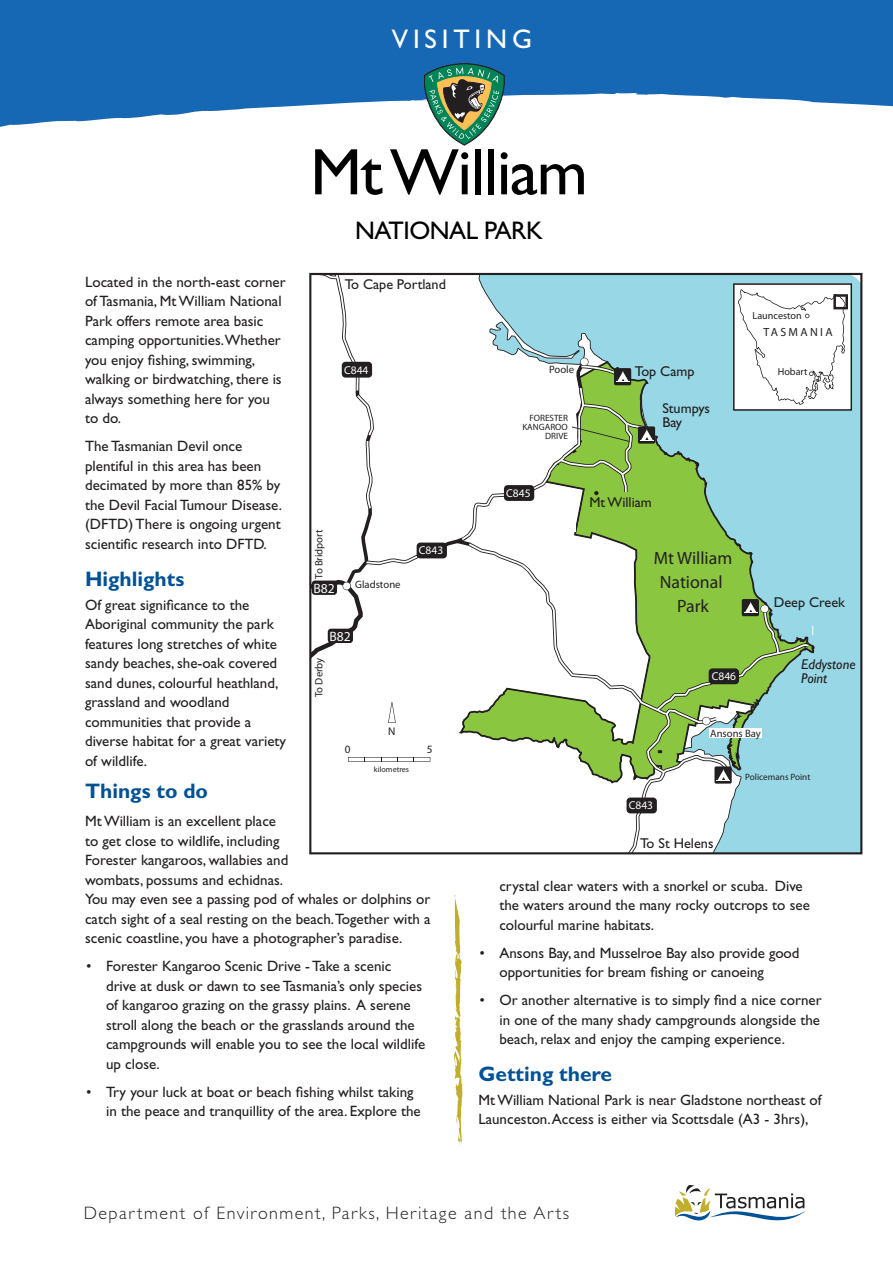
<style>
.page{position:relative;width:893px;height:1263px;background:#fff}
.page>*{position:absolute;margin:0;border:0;box-sizing:border-box;transform-origin:0 0}
.t1{font:66px "Gill Sans Std";letter-spacing:-.02em;color:#000}
.t2{font:27px "Gill Sans Std";letter-spacing:.18em;color:#fff}
.t3{font:25.5px "Gill Sans Std";letter-spacing:-.02em;color:#000}
.Text_subhead{font:700 21px "Gill Sans Std";color:#005294}
.Text_body{font:700 21px "Gill Sans Std";color:#005294}
.t4{font:300 18px "Gill Sans Std";letter-spacing:.08em;color:#231f20}
.t5{font:600 17.85px/24px "Stone Sans";color:#231f20;text-align:center}
.Text_body-2{font:15px/19.5px "Gill Sans Std";color:#231f20}
.Dot_Point{font:15px/19.5px "Gill Sans Std";color:#231f20}
.t6{font:14.25px/14.2px "Gill Sans Std";color:#231f20}
.t7{font:italic 14.25px/14.2px "Gill Sans Std";color:#231f20}
.t8{font:700 condensed 13.65px "Univers";color:#fff}
.t9{font:11.85px "Stone Sans";letter-spacing:.2em;color:#231f20}
.t10{font:700 condensed 11.4px "Univers";color:#fff}
.t11{font:11.25px "Stone Sans";color:#231f20}
.t12{font:700 11.1px "Stone Sans";color:#231f20}
.t13{font:condensed 10.65px "Univers";color:#231f20}
.t14{font:10.2px "Stone Sans";color:#231f20}
.t15{font:italic 9.15px/9.1px "M Gill Sans";color:#231f20;text-align:right}
.t16{font:italic 9.15px "Univers";color:#231f20}
.t17{font:7.95px "Stone Sans";color:#231f20}
.s1{font-weight:300}
</style>
<div class="page">
<div style="left:0;top:0;width:893px;height:131px;background:#1768b4"></div>
<svg style="left:347px;top:93px;width:483px;height:10px;fill:#fff"></svg>
<svg style="left:0;top:103px;width:893px;height:28px;fill:#fff"></svg>
<svg style="left:675px;top:1185px;width:131px;height:35px"></svg>
<svg style="left:420px;top:64px;width:84px;height:82px"></svg>
<svg style="left:309px;top:273px;width:553px;height:581px;background:#79a4ae"></svg>
<svg style="left:310px;top:274px;width:542px;height:871px"></svg>
<div style="left:417px;top:543px;width:30px;height:15px;background:#231f20;border-radius:4px"></div>
<div style="left:342px;top:362px;width:30px;height:16px;background:#231f20;border-radius:4px"></div>
<div style="left:504px;top:485px;width:30px;height:16px;background:#231f20;border-radius:4px"></div>
<div style="left:709px;top:668px;width:30px;height:16px;background:#231f20;border-radius:4px"></div>
<div style="left:627px;top:797px;width:30px;height:16px;background:#231f20;border-radius:4px"></div>
<div style="left:328px;top:629px;width:25px;height:14px;background:#231f20;border-radius:3px"></div>
<div style="left:312px;top:580px;width:25px;height:15px;background:#231f20;border-radius:3px"></div>
<p class="t2" style="left:392px;top:24px;width:142px">VISITING</p>
<p class="t1" style="left:310px;top:134px;width:279px">Mt William</p>
<p class="t3" style="left:355px;top:216px;width:189px">NATIONAL PARK</p>
<p class="Text_body-2" style="left:85px;top:272px;width:202px">Located in the north-east corner of Tasmania, Mt William National<br>Park offers remote area basic camping opportunities.Whether you enjoy fishing, swimming, walking or birdwatching, there is always something here for you to do.</p>
<p class="Text_body-2" style="left:85px;top:437px;width:199px">The Tasmanian Devil once plentiful in this area has been decimated by more than 85% by the Devil Facial Tumour Disease. (DFTD) There is ongoing urgent scientific research into DFTD.</p>
<p class="Text_subhead" style="left:85px;top:566px;width:101px">Highlights</p>
<p class="Text_body-2" style="left:85px;top:595px;width:203px">Of great significance to the<br>Aboriginal community the park features long stretches of white sandy beaches, she-oak covered sand dunes, colourful heathland, grassland and woodland communities that provide a diverse habitat for a great variety of wildlife.</p>
<p class="Text_body" style="left:85px;top:778px;width:125px">Things to do</p>
<p class="Text_body-2" style="left:85px;top:811px;width:347px">Mt William is an excellent place<br>to get close to wildlife, including<br>Forester kangaroos, wallabies and<br>wombats, possums and echidnas.<br>You may even see a passing pod of whales or dolphins or catch sight of a seal resting on the beach.Together with a scenic coastline, you have a photographer’s paradise.</p>
<p class="Dot_Point" style="left:106px;top:956px;width:321px;text-indent:-21px"><span class="s1">•</span> Forester Kangaroo Scenic Drive - Take a scenic drive at dusk or dawn to see Tasmania’s only species of kangaroo grazing on the grassy plains. A serene stroll along the beach or the grasslands around the campgrounds will enable you to see the local wildlife up close.</p>
<p class="Dot_Point" style="left:106px;top:1082px;width:316px;text-indent:-21px"><span class="s1">•</span> Try your luck at boat or beach fishing whilst taking in the peace and tranquillity of the area. Explore the</p>
<p class="t6" style="left:345px;top:278px;width:103px">To Cape Portland</p>
<p class="t10" style="left:344px;top:363px;width:26px">C844</p>
<p class="t13" style="left:312px;top:579px;width:51px;rotate:-90deg">To Bridport</p>
<p class="t10" style="left:419px;top:544px;width:26px">C843</p>
<p class="t13" style="left:355px;top:578px;width:47px">Gladstone</p>
<p class="t8" style="left:313px;top:580px;width:23px">B82</p>
<p class="t8" style="left:329px;top:628px;width:23px">B82</p>
<p class="t13" style="left:312px;top:697px;width:41px;rotate:-90deg">To Derby</p>
<p class="t12" style="left:388px;top:724px;width:9px">N</p>
<p class="t11" style="left:345px;top:743px;width:7px">0</p>
<p class="t11" style="left:427px;top:743px;width:7px">5</p>
<p class="t17" style="left:374px;top:764px;width:37px">kilometres</p>
<p class="t13" style="left:549px;top:363px;width:26px">Poole</p>
<p class="t15" style="left:522px;top:413px;width:47px">FORESTER<br>KANGAROO<br>DRIVE</p>
<p class="t6" style="left:635px;top:364px;width:61px">Top Camp</p>
<p class="t6" style="left:662px;top:401px;width:49px">Stumpys<br>Bay</p>
<p class="t14" style="left:752px;top:309px;width:51px">Launceston</p>
<p class="t9" style="left:763px;top:324px;width:71px">TASMANIA</p>
<p class="t14" style="left:778px;top:365px;width:31px">Hobart</p>
<p class="t10" style="left:506px;top:486px;width:26px">C845</p>
<p class="t6" style="left:589px;top:495px;width:64px">Mt William</p>
<p class="t5" style="left:654px;top:546px;width:80px">Mt William<br>National<br>Park</p>
<p class="t10" style="left:712px;top:669px;width:26px">C846</p>
<p class="t6" style="left:774px;top:595px;width:73px">Deep Creek</p>
<p class="t7" style="left:801px;top:657px;width:56px">Eddystone<br>Point</p>
<p class="t13" style="left:710px;top:727px;width:52px">Ansons Bay</p>
<p class="t10" style="left:629px;top:799px;width:26px">C843</p>
<p class="t6" style="left:640px;top:836px;width:75px">To St Helens</p>
<p class="t16" style="left:745px;top:771px;width:67px">Policemans Point</p>
<p class="Dot_Point" style="left:499px;top:876px;width:312px">crystal clear waters with a snorkel or scuba. Dive the waters around the many rocky outcrops to see colourful marine habitats.</p>
<p class="Dot_Point" style="left:499px;top:943px;width:302px;text-indent:-21px"><span class="s1">•</span> Ansons Bay, and Musselroe Bay also provide good opportunities for bream fishing or canoeing</p>
<p class="Dot_Point" style="left:499px;top:990px;width:324px;text-align:justify;text-indent:-21px"><span class="s1">•</span> Or another alternative is to simply find a nice corner in one of the many shady campgrounds alongside the beach, relax and enjoy the camping experience.</p>
<p class="Text_subhead" style="left:478px;top:1061px;width:135px">Getting there</p>
<p class="Text_body-2" style="left:478px;top:1090px;width:345px">Mt William National Park is near Gladstone northeast of<br>Launceston. Access is either via Scottsdale (A3 - 3hrs),</p>
<p class="t4" style="left:84px;top:1203px;width:487px">Department of Environment, Parks, Heritage and the Arts</p>
</div>
